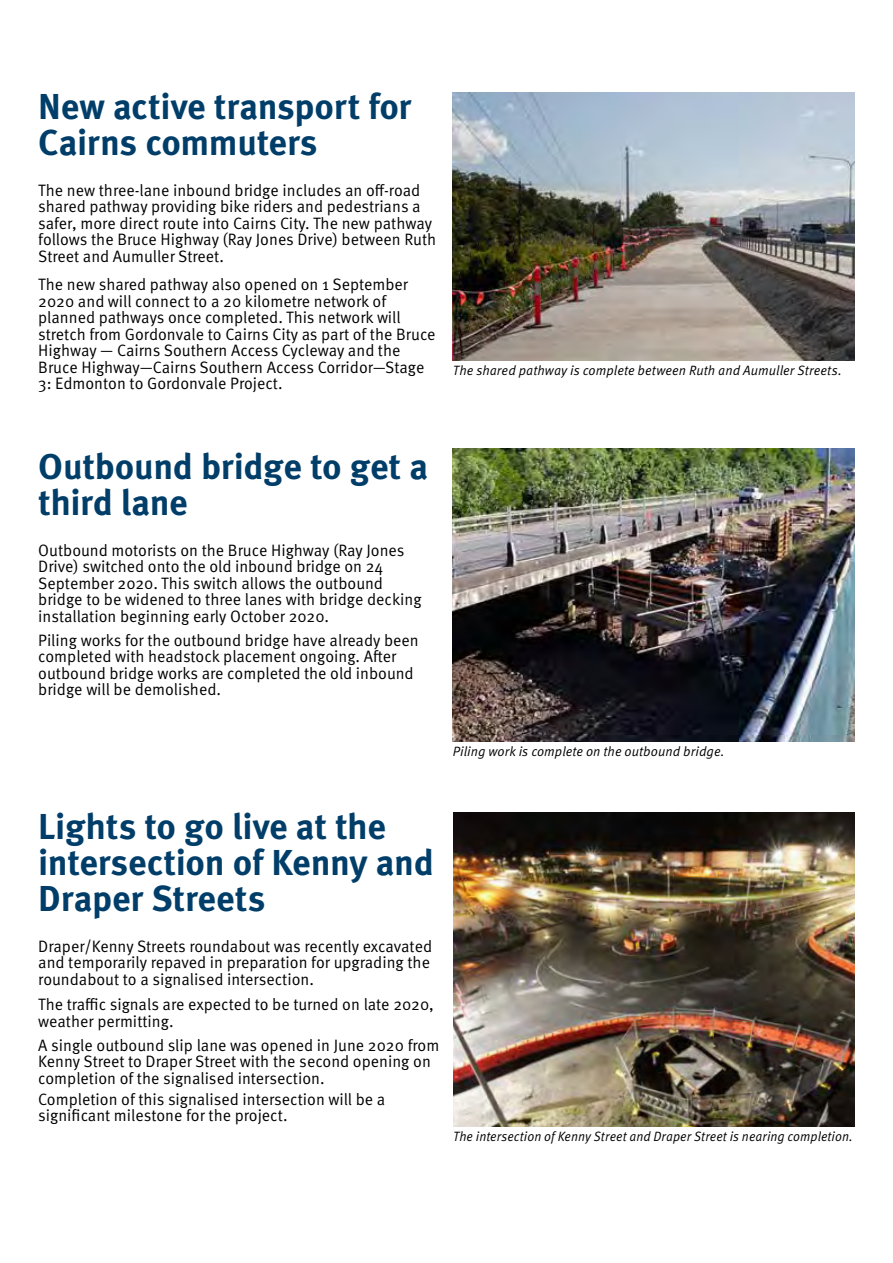
<style>
.page{position:relative;width:893px;height:1263px;background:#fff}
.page>*{position:absolute;margin:0;border:0;box-sizing:border-box;transform-origin:0 0}
.t1{font:700 36px/36px "Meta Pro";letter-spacing:-.01em;color:#003e69}
.t2{font:16.5px/16.5px "Meta Pro Norm";color:#000}
.t3{font:13.5px "Meta Pro Norm Ita";letter-spacing:.005em;color:#000}
.t4{font:13.5px "Meta Pro Norm Ita";letter-spacing:.005em;color:#000;scale:.94 1}
</style>
<div class="page">
<img style="left:453px;top:92px;width:402px;height:268px">
<img style="left:453px;top:449px;width:402px;height:292px">
<img style="left:453px;top:812px;width:401px;height:315px">
<h1 class="t1" style="left:38px;top:86px;width:375px">New active transport for<br>Cairns commuters</h1>
<p class="t2" style="left:38px;top:181px;width:400px">The new three-lane inbound bridge includes an off-road shared pathway providing bike riders and pedestrians a safer, more direct route into Cairns City. The new pathway follows the Bruce Highway (Ray Jones Drive) between Ruth Street and Aumuller Street.</p>
<p class="t2" style="left:38px;top:275px;width:399px">The new shared pathway also opened on 1 September 2020 and will connect to a 20 kilometre network of planned pathways once completed. This network will stretch from Gordonvale to Cairns City as part of the Bruce Highway — Cairns Southern Access Cycleway and the Bruce Highway—Cairns Southern Access Corridor—Stage 3: Edmonton to Gordonvale Project.</p>
<p class="t3" style="left:453px;top:360px;width:390px">The shared pathway is complete between Ruth and Aumuller Streets.</p>
<h1 class="t1" style="left:38px;top:446px;width:391px">Outbound bridge to get a third lane</h1>
<p class="t2" style="left:38px;top:541px;width:385px">Outbound motorists on the Bruce Highway (Ray Jones Drive) switched onto the old inbound bridge on 24<br>September 2020. This switch allows the outbound bridge to be widened to three lanes with bridge decking installation beginning early October 2020.</p>
<p class="t2" style="left:38px;top:631px;width:382px">Piling works for the outbound bridge have already been completed with headstock placement ongoing. After outbound bridge works are completed the old inbound bridge will be demolished.</p>
<p class="t3" style="left:453px;top:741px;width:273px">Piling work is complete on the outbound bridge.</p>
<h1 class="t1" style="left:38px;top:806px;width:397px">Lights to go live at the intersection of Kenny and<br>Draper Streets</h1>
<p class="t2" style="left:38px;top:937px;width:395px">Draper/Kenny Streets roundabout was recently excavated and temporarily repaved in preparation for upgrading the roundabout to a signalised intersection.</p>
<p class="t2" style="left:38px;top:995px;width:397px">The traffic signals are expected to be turned on late 2020, weather permitting.</p>
<p class="t2" style="left:38px;top:1036px;width:403px">A single outbound slip lane was opened in June 2020 from<br>Kenny Street to Draper Street with the second opening on completion of the signalised intersection.</p>
<p class="t2" style="left:38px;top:1090px;width:349px">Completion of this signalised intersection will be a significant milestone for the project.</p>
<p class="t4" style="left:453px;top:1126px;width:427px">The intersection of Kenny Street and Draper Street is nearing completion.</p>
</div>
